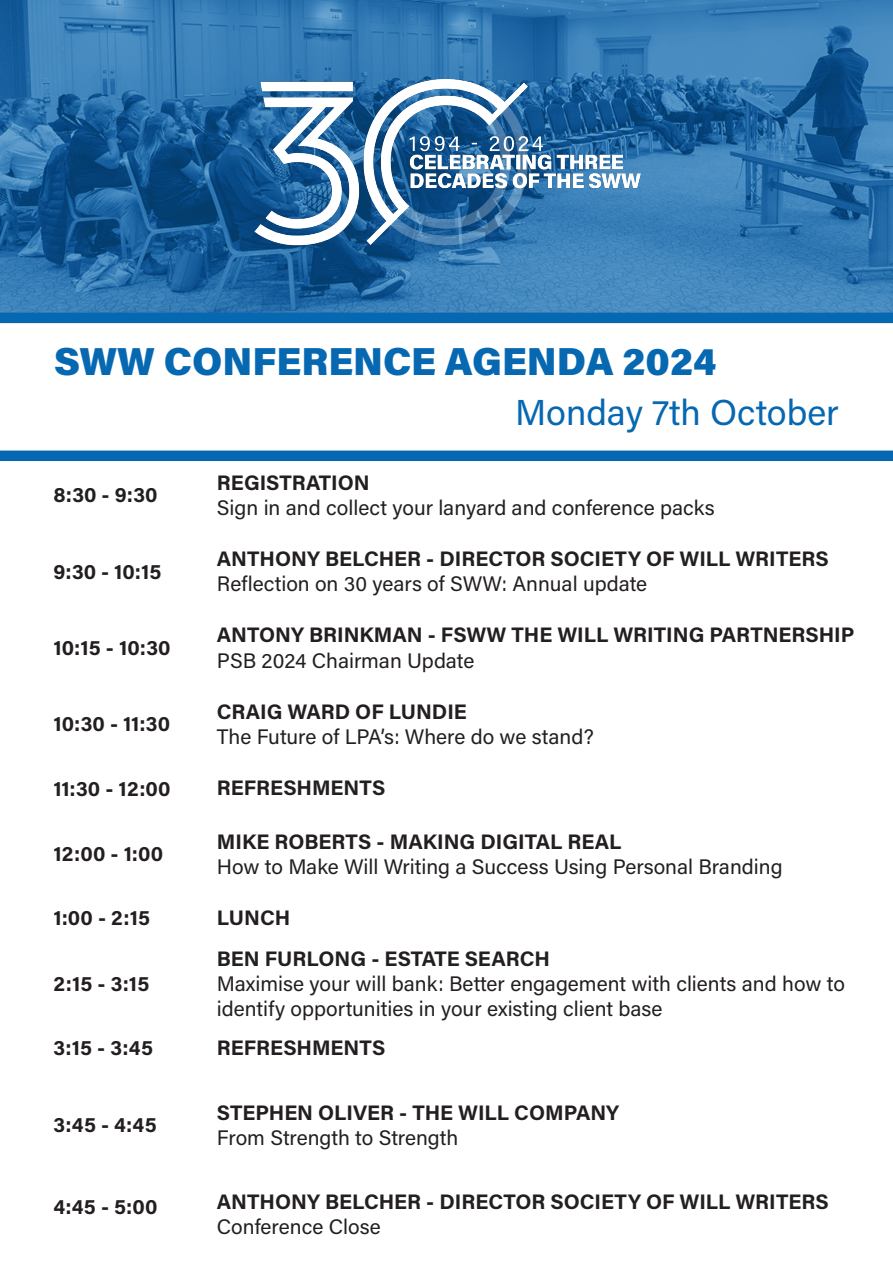
<style>
.page{position:relative;width:893px;height:1263px;background:#fff}
.page>*{position:absolute;margin:0;border:0;box-sizing:border-box;transform-origin:0 0}
.t1{font:900 39px "Acumin Pro";color:#0768b2}
.t2{font:36px "Acumin Pro";color:#0768b2}
.t3{font:700 21px "Acumin Pro";color:#231f20}
.t4{font:21px/25.2px "Acumin Pro";color:#231f20}
</style>
<div class="page">
<svg style="left:0;top:0;width:893px;height:313px;background:#2e73ab"></svg>
<img style="left:242px;top:56px;width:409px;height:205px">
<div style="left:0;top:313px;width:893px;height:10px;background:#0768b2"></div>
<div style="left:0;top:450px;width:893px;height:11px;background:#0768b2"></div>
<p class="t1" style="left:54px;top:333px;width:664px">SWW CONFERENCE AGENDA 2024</p>
<p class="t2" style="left:515px;top:387px;width:325px">Monday 7th October</p>
<p class="t3" style="left:54px;top:480px;width:106px">8:30 - 9:30</p>
<p class="t3" style="left:54px;top:556px;width:109px">9:30 - 10:15</p>
<p class="t3" style="left:54px;top:633px;width:119px">10:15 - 10:30</p>
<p class="t3" style="left:54px;top:709px;width:118px">10:30 - 11:30</p>
<p class="t3" style="left:217px;top:467px;width:154px">REGISTRATION</p>
<p class="t4" style="left:217px;top:494px;width:499px">Sign in and collect your lanyard and conference packs</p>
<p class="t3" style="left:217px;top:544px;width:613px">ANTHONY BELCHER - DIRECTOR SOCIETY OF WILL WRITERS</p>
<p class="t4" style="left:217px;top:570px;width:432px">Reflection on 30 years of SWW: Annual update</p>
<p class="t3" style="left:217px;top:620px;width:639px">ANTONY BRINKMAN - FSWW THE WILL WRITING PARTNERSHIP</p>
<p class="t4" style="left:217px;top:647px;width:259px">PSB 2024 Chairman Update</p>
<p class="t3" style="left:217px;top:697px;width:252px">CRAIG WARD OF LUNDIE</p>
<p class="t4" style="left:217px;top:723px;width:379px">The Future of LPA’s: Where do we stand?</p>
<p class="t3" style="left:54px;top:774px;width:119px">11:30 - 12:00</p>
<p class="t3" style="left:217px;top:773px;width:170px">REFRESHMENTS</p>
<p class="t3" style="left:54px;top:839px;width:111px">12:00 - 1:00</p>
<p class="t3" style="left:217px;top:826px;width:406px">MIKE ROBERTS - MAKING DIGITAL REAL</p>
<p class="t4" style="left:217px;top:853px;width:567px">How to Make Will Writing a Success Using Personal Branding</p>
<p class="t3" style="left:54px;top:903px;width:98px">1:00 - 2:15</p>
<p class="t3" style="left:217px;top:903px;width:75px">LUNCH</p>
<p class="t3" style="left:54px;top:969px;width:97px">2:15 - 3:15</p>
<p class="t3" style="left:217px;top:944px;width:335px">BEN FURLONG - ESTATE SEARCH</p>
<p class="t4" style="left:217px;top:970px;width:630px">Maximise your will bank: Better engagement with clients and how to identify opportunities in your existing client base</p>
<p class="t3" style="left:54px;top:1033px;width:101px">3:15 - 3:45</p>
<p class="t3" style="left:217px;top:1033px;width:170px">REFRESHMENTS</p>
<p class="t3" style="left:54px;top:1110px;width:105px">3:45 - 4:45</p>
<p class="t3" style="left:217px;top:1097px;width:404px">STEPHEN OLIVER - THE WILL COMPANY</p>
<p class="t4" style="left:217px;top:1124px;width:243px">From Strength to Strength</p>
<p class="t3" style="left:54px;top:1191px;width:105px">4:45 - 5:00</p>
<p class="t3" style="left:217px;top:1186px;width:613px">ANTHONY BELCHER - DIRECTOR SOCIETY OF WILL WRITERS</p>
<p class="t4" style="left:217px;top:1213px;width:165px">Conference Close</p>
</div>
